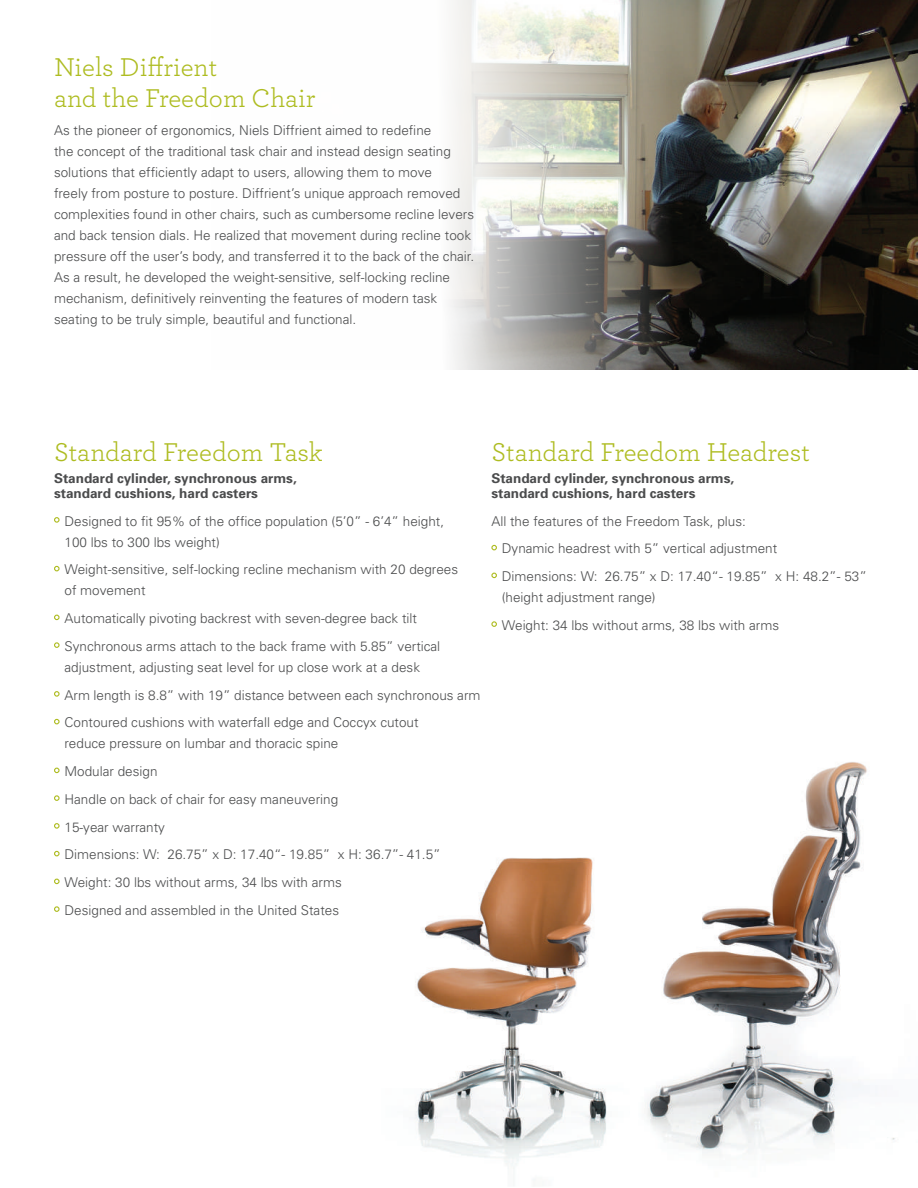
<style>
.page{position:relative;width:918px;height:1188px;background:#fff}
.page>*{position:absolute;margin:0;border:0;box-sizing:border-box;transform-origin:0 0}
.t1{font:27px/31.5px "Archer";color:#aebc21}
.t2{font:300 13.5px/27.8px "Univers";color:#4b4c4d}
.t3{font:700 13.5px/15px "Univers";color:#4b4c4d}
</style>
<div class="page">
<img style="left:645px;top:762px;width:250px;height:391px">
<img style="left:415px;top:857px;width:192px;height:323px">
<img style="left:450px;top:0;width:468px;height:369px">
<svg style="left:54px;top:517px;width:6px;height:6px"></svg>
<svg style="left:54px;top:566px;width:6px;height:5px"></svg>
<svg style="left:54px;top:615px;width:6px;height:5px"></svg>
<svg style="left:54px;top:642px;width:6px;height:6px"></svg>
<svg style="left:54px;top:691px;width:6px;height:6px"></svg>
<svg style="left:54px;top:719px;width:6px;height:5px"></svg>
<svg style="left:54px;top:768px;width:6px;height:5px"></svg>
<svg style="left:54px;top:795px;width:6px;height:6px"></svg>
<svg style="left:54px;top:823px;width:6px;height:6px"></svg>
<svg style="left:54px;top:851px;width:6px;height:5px"></svg>
<svg style="left:54px;top:879px;width:6px;height:5px"></svg>
<svg style="left:54px;top:906px;width:6px;height:6px"></svg>
<svg style="left:491px;top:545px;width:6px;height:5px"></svg>
<svg style="left:491px;top:573px;width:6px;height:5px"></svg>
<svg style="left:491px;top:621px;width:6px;height:6px"></svg>
<h1 class="t1" style="left:54px;top:50px;width:263px">Niels Diffrient<br>and the Freedom Chair</h1>
<p class="t2" style="left:54px;top:119px;width:422px;line-height:21px">As the pioneer of ergonomics, Niels Diffrient aimed to redefine<br>the concept of the traditional task chair and instead design seating solutions that efficiently adapt to users, allowing them to move<br>freely from posture to posture. Diffrient’s unique approach removed complexities found in other chairs, such as cumbersome recline levers and back tension dials. He realized that movement during recline took pressure off the user’s body, and transferred it to the back of the chair.<br>As a result, he developed the weight-sensitive, self-locking recline mechanism, definitively reinventing the features of modern task seating to be truly simple, beautiful and functional.</p>
<h1 class="t1" style="left:54px;top:435px;width:270px">Standard Freedom Task</h1>
<p class="t3" style="left:54px;top:470px;width:244px">Standard cylinder, synchronous arms, standard cushions, hard casters</p>
<p class="t2" style="left:65px;top:510px;width:381px;line-height:21px">Designed to fit 95% of the office population (5’0” - 6’4” height,<br>100 lbs to 300 lbs weight)</p>
<p class="t2" style="left:65px;top:559px;width:395px;line-height:21px">Weight-sensitive, self-locking recline mechanism with 20 degrees of movement</p>
<p class="t2" style="left:65px;top:604px;width:377px">Automatically pivoting backrest with seven-degree back tilt<br>Synchronous arms attach to the back frame with 5.85” vertical</p>
<p class="t2" style="left:65px;top:653px;width:418px">adjustment, adjusting seat level for up close work at a desk<br>Arm length is 8.8” with 19” distance between each synchronous arm<br>Contoured cushions with waterfall edge and Coccyx cutout</p>
<p class="t2" style="left:64px;top:729px;width:378px">reduce pressure on lumbar and thoracic spine<br>Modular design<br>Handle on back of chair for easy maneuvering<br>15-year warranty<br>Dimensions: W: 26.75” x D: 17.40“- 19.85” x H: 36.7”- 41.5” Weight: 30 lbs without arms, 34 lbs with arms<br>Designed and assembled in the United States</p>
<h1 class="t1" style="left:491px;top:435px;width:320px">Standard Freedom Headrest</h1>
<p class="t3" style="left:491px;top:470px;width:244px">Standard cylinder, synchronous arms, standard cushions, hard casters</p>
<p class="t2" style="left:502px;top:507px;width:366px;text-indent:-11px">All the features of the Freedom Task, plus:<br>Dynamic headrest with 5” vertical adjustment<br>Dimensions: W: 26.75” x D: 17.40“- 19.85” x H: 48.2”- 53”</p>
<p class="t2" style="left:502px;top:583px;width:279px">(height adjustment range)<br>Weight: 34 lbs without arms, 38 lbs with arms</p>
</div>
